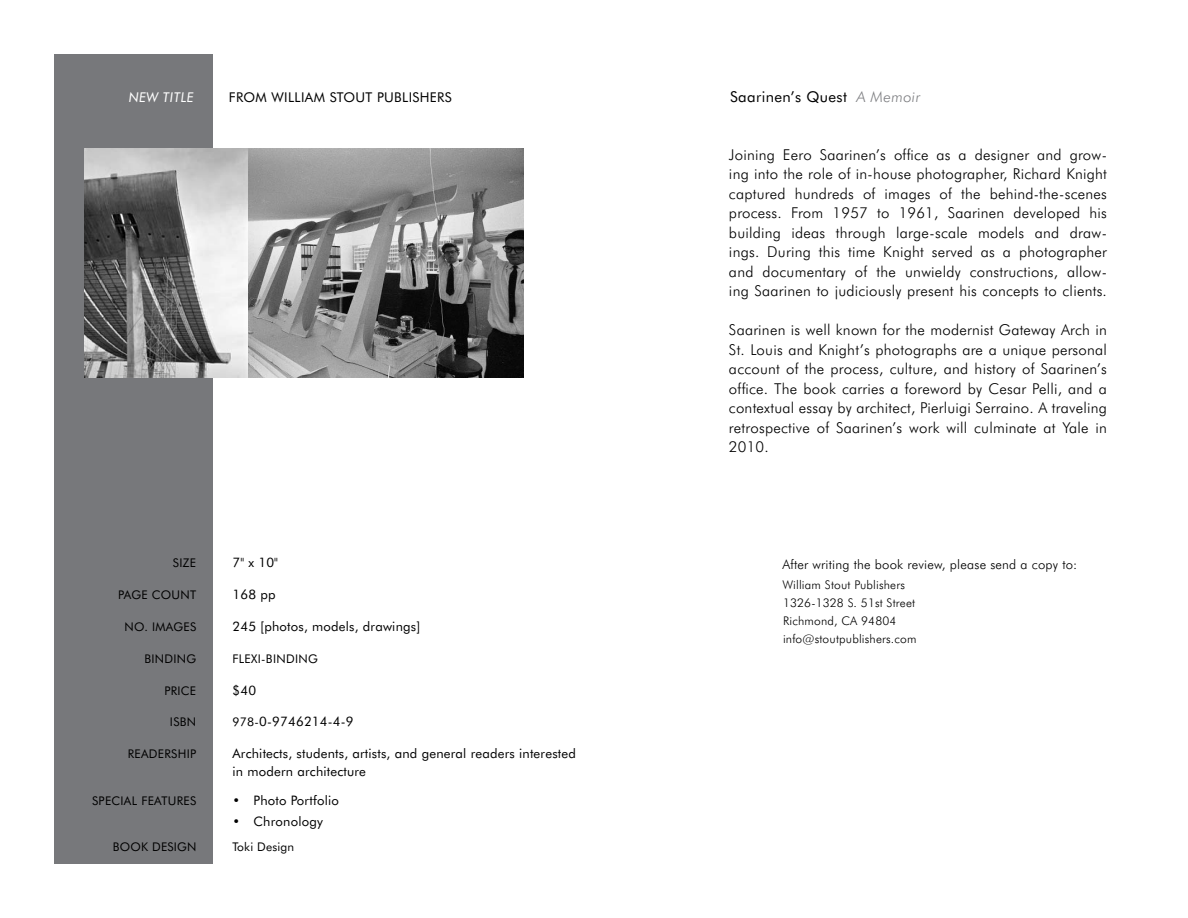
<style>
.page{position:relative;width:1188px;height:918px;background:#fff}
.page>*{position:absolute;margin:0;border:0;box-sizing:border-box;transform-origin:0 0}
.t1{font:300 15px/19.5px "Futura BT";letter-spacing:.015em;color:#000;text-align:justify}
.t2{font:15px "Futura BT";letter-spacing:.025em;color:#000}
.t3{font:13.5px "Futura BT";letter-spacing:.025em;color:#000}
.t4{font:italic 13.5px "Futura BT";letter-spacing:.025em;color:#fff}
.t5{font:13.2px/18px "Futura BT";letter-spacing:.015em;color:#000}
.t6{font:300 13.2px "Futura BT";letter-spacing:.015em;color:#000}
.t7{font:12px "Futura BT";letter-spacing:.025em;color:#000}
.t8{font:300 12px/18px "Futura BT";letter-spacing:.015em;color:#000}
.s1{font-size:12px}
.s2{font-weight:300;font-style:italic;color:#7d7e81}
</style>
<div class="page">
<div style="left:54px;top:54px;width:159px;height:810px;background:#77787b"></div>
<img style="left:84px;top:148px;width:440px;height:230px">
<p class="t4" style="left:129px;top:89px;width:67px">NEW TITLE</p>
<p class="t3" style="left:229px;top:89px;width:11px">from</p>
<p class="t3" style="left:272px;top:89px;width:21px">William</p>
<p class="t3" style="left:330px;top:89px;width:18px">Stout</p>
<p class="t3" style="left:377px;top:89px;width:61px">Pu blishers</p>
<p class="t7" style="left:173px;top:556px;width:25px">SIZE</p>
<p class="t5" style="left:232px;top:554px;width:47px">7" x 10"</p>
<p class="t7" style="left:118px;top:588px;width:80px">PAGE COUNT</p>
<p class="t5" style="left:232px;top:585px;width:45px">168 pp</p>
<p class="t7" style="left:125px;top:619px;width:73px">No. IMAGES</p>
<p class="t5" style="left:232px;top:617px;width:189px">245 [photos, models, drawings]</p>
<p class="t7" style="left:144px;top:651px;width:53px">BINDING</p>
<p class="t7" style="left:232px;top:651px;width:49px">Flexi-binding</p>
<p class="t7" style="left:164px;top:683px;width:33px">PRICE</p>
<p class="t5" style="left:232px;top:681px;width:25px">$40</p>
<p class="t7" style="left:170px;top:715px;width:28px">ISBN</p>
<p class="t5" style="left:232px;top:713px;width:123px"><span class="s1">978-</span>0-9746214-4-9</p>
<p class="t7" style="left:128px;top:747px;width:15px">Readers</p>
<p class="t7" style="left:178px;top:747px;width:15px">hip</p>
<p class="t5" style="left:232px;top:744px;width:345px">Architects, students, artists, and general readers interested in modern architecture</p>
<p class="t7" style="left:92px;top:793px;width:8px">special</p>
<p class="t7" style="left:141px;top:793px;width:8px">features</p>
<p class="t5" style="left:232px;top:791px;width:108px">• Photo Portfolio</p>
<p class="t5" style="left:232px;top:812px;width:92px">• Chronology</p>
<p class="t7" style="left:113px;top:839px;width:85px">BOOK DESIGN</p>
<p class="t7" style="left:233px;top:839px;width:63px">Toki Design</p>
<p class="t2" style="left:730px;top:87px;width:192px">Saarinen’s Quest <span class="s2">A Memoir</span></p>
<p class="t1" style="left:729px;top:145px;width:380px">Joining Eero Saarinen’s office as a designer and grow&shy;ing into the role of in-house photographer, Richard Knight captured hundreds of images of the behind-the-scenes process. From 1957 to 1961, Saarinen developed his building ideas through large-scale models and draw&shy;ings. During this time Knight served as a photographer and documentary of the unwieldy constructions, allow&shy;ing Saarinen to judiciously present his concepts to clients.</p>
<p class="t1" style="left:729px;top:320px;width:380px">Saarinen is well known for the modernist Gateway Arch in St. Louis and Knight’s photographs are a unique personal account of the process, culture, and history of Saarinen’s office. The book carries a foreword by Cesar Pelli, and a contextual essay by architect, Pierluigi Serraino. A traveling retrospective of Saarinen’s work will culminate at Yale in 2010.</p>
<p class="t6" style="left:782px;top:557px;width:296px">After writing the book review, please send a copy to:</p>
<p class="t8" style="left:782px;top:576px;width:136px">William Stout Publishers<br>1326-1328 S. 51st Street<br>Richmond, CA 94804 info@stoutpublishers.com</p>
</div>
